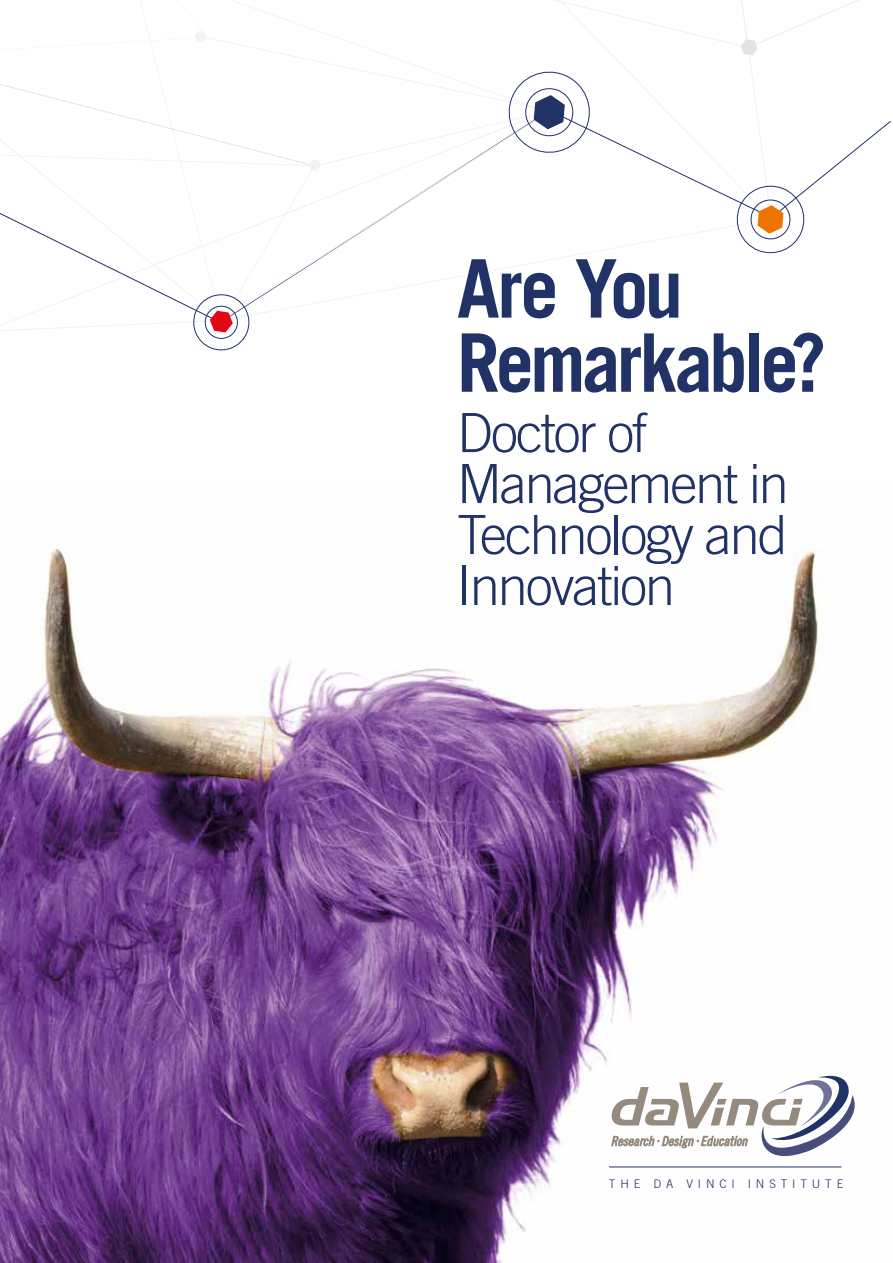
<style>
.page{position:relative;width:893px;height:1263px;background:#fff}
.page>*{position:absolute;margin:0;border:0;box-sizing:border-box;transform-origin:0 0}
.t1{font:700 80.85px/74.1px "Trade Gothic LT Std";letter-spacing:-.05em;color:#213266;scale:.95 1}
.t2{font:300 54.15px/51px "Trade Gothic LT Std";letter-spacing:-.04em;color:#213266}
.t3{font:300 11.85px "Trade Gothic LT Std";letter-spacing:.41em;color:#213266}
</style>
<div class="page">
<svg style="left:86px;top:0;width:805px;height:351px"></svg>
<img style="left:0;top:549px;width:819px;height:714px">
<svg style="left:610px;top:1071px;width:245px;height:98px"></svg>
<hr style="left:609px;top:1167px;width:232px;height:1px;background:#213266">
<h1 class="t1" style="left:457px;top:250px;width:391px">Are You<br>Remarkable?</h1>
<p class="t2" style="left:457px;top:407px;width:333px">Doctor of<br>Management in<br>Technology and<br>Innovation</p>
<p class="t3" style="left:609px;top:1177px;width:236px">THE DA VINCI INSTITUTE</p>
</div>
